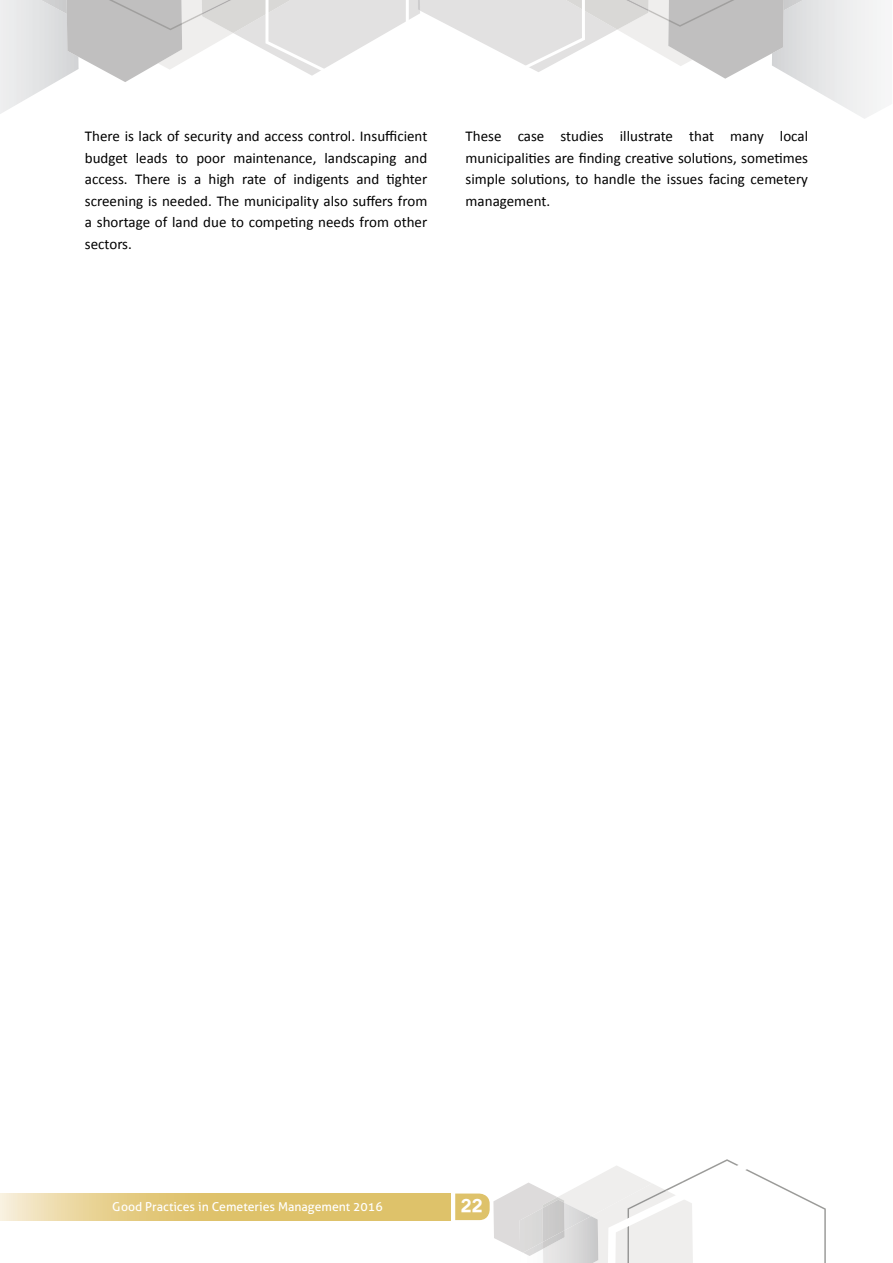
<style>
.page{position:relative;width:893px;height:1263px;background:#fff}
.page>*{position:absolute;margin:0;border:0;box-sizing:border-box;transform-origin:0 0}
.t1{font:900 18px "Old Sans";color:#fff}
.t2{font:15px/21.6px "Calibri";color:#000;text-align:justify}
.t3{font:12.3px "Aller";color:#fff}
</style>
<div class="page">
<svg style="left:0;top:1193px;width:450px;height:27px;background:#e3ca7f"></svg>
<svg style="left:455px;top:1159px;width:371px;height:104px"></svg>
<img style="left:14px;top:0;width:52px;height:14px">
<img style="left:784px;top:0;width:53px;height:11px">
<svg style="left:66px;top:0;width:718px;height:82px"></svg>
<p class="t2" style="left:85px;top:125px;width:344px">There is lack of security and access control. Insufficient budget leads to poor maintenance, landscaping and access. There is a high rate of indigents and tighter screening is needed. The municipality also suffers from a shortage of land due to competing needs from other sectors.</p>
<p class="t2" style="left:466px;top:125px;width:344px">These case studies illustrate that many local municipalities are finding creative solutions, sometimes simple solutions, to handle the issues facing cemetery management.</p>
<p class="t3" style="left:112px;top:1199px;width:272px">Good Practices in Cemeteries Management 2016</p>
<p class="t1" style="left:461px;top:1195px;width:23px">22</p>
</div>
